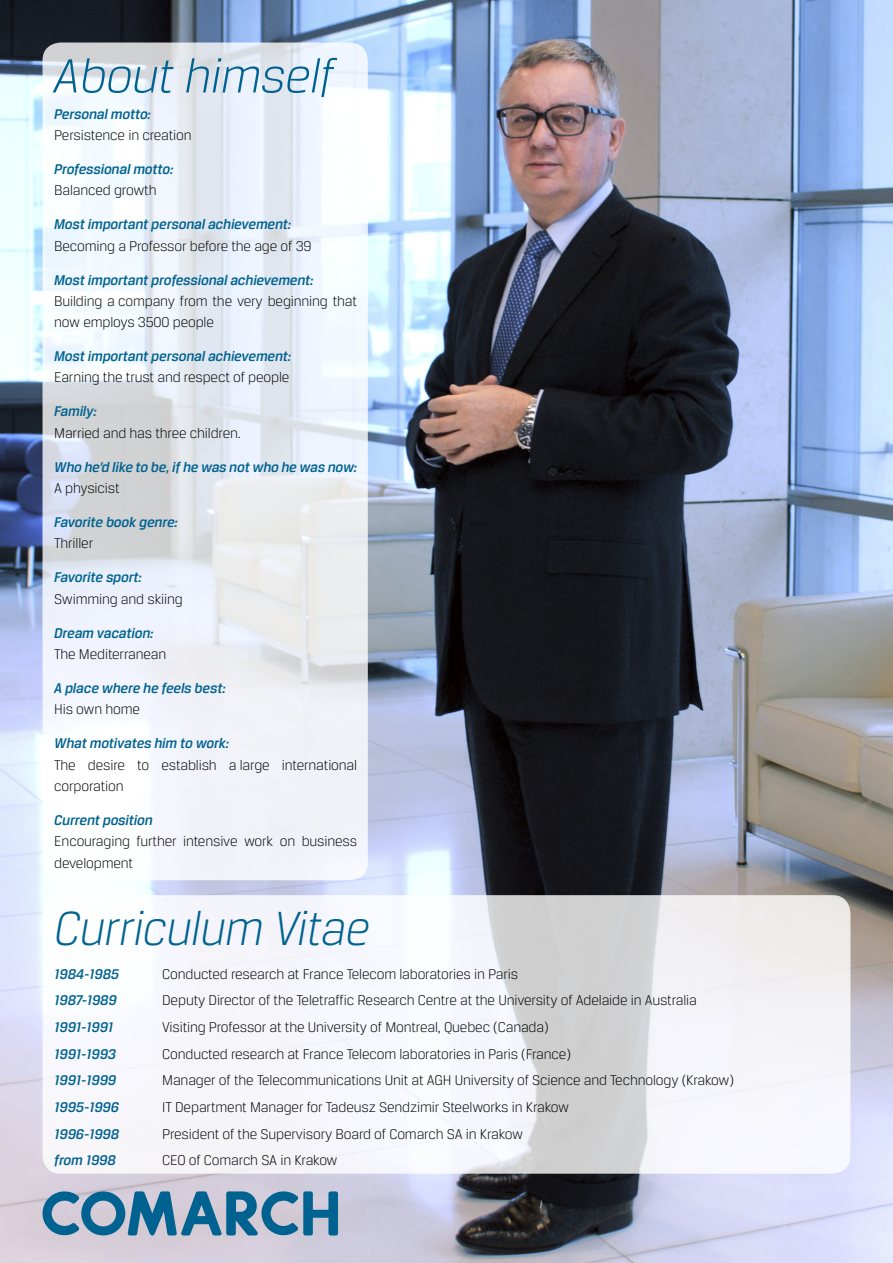
<style>
.page{position:relative;width:893px;height:1263px;background:#fff}
.page>*{position:absolute;margin:0;border:0;box-sizing:border-box;transform-origin:0 0}
.t1{font:italic 300 51px "Breuer Text";letter-spacing:-.01em;color:#006290;scale:.95 1}
.t2{font:italic 300 51px "Breuer Text";letter-spacing:-.01em;color:#006290}
.t3{font:300 15px/21.3px "Breuer Text";letter-spacing:-.01em;color:#000}
.blue{font:italic 500 15px "Breuer Text";letter-spacing:-.01em;color:#006290}
</style>
<div class="page">
<img style="left:0;top:0;width:893px;height:1263px">
<svg style="left:43px;top:895px;width:807px;height:279px;fill:#f5f6fb"></svg>
<svg style="left:43px;top:43px;width:325px;height:837px;fill:#eef2f9"></svg>
<svg style="left:42px;top:1191px;width:296px;height:45px;background:#6896b2"></svg>
<p class="t2" style="left:53px;top:49px;width:283px">About himself</p>
<p class="blue" style="left:54px;top:106px;width:98px">Personal motto:</p>
<p class="t3" style="left:54px;top:124px;width:139px">Persistence in creation</p>
<p class="blue" style="left:54px;top:161px;width:121px">Professional motto:</p>
<p class="t3" style="left:54px;top:180px;width:104px">Balanced growth</p>
<p class="blue" style="left:54px;top:216px;width:238px">Most important personal achievement:</p>
<p class="t3" style="left:54px;top:235px;width:259px">Becoming a Professor before the age of 39</p>
<p class="blue" style="left:54px;top:272px;width:261px">Most important professional achievement:</p>
<p class="t3" style="left:54px;top:290px;width:304px">Building a company from the very beginning that now employs 3500 people</p>
<p class="blue" style="left:54px;top:348px;width:238px">Most important personal achievement:</p>
<p class="t3" style="left:54px;top:367px;width:237px">Earning the trust and respect of people</p>
<p class="blue" style="left:54px;top:403px;width:44px">Family:</p>
<p class="t3" style="left:54px;top:422px;width:188px">Married and has three children.</p>
<p class="blue" style="left:54px;top:459px;width:304px">Who he’d like to be, if he was not who he was now:</p>
<p class="t3" style="left:54px;top:477px;width:67px">A physicist</p>
<p class="blue" style="left:54px;top:514px;width:125px">Favorite book genre:</p>
<p class="t3" style="left:54px;top:533px;width:41px">Thriller</p>
<p class="blue" style="left:54px;top:569px;width:89px">Favorite sport:</p>
<p class="t3" style="left:54px;top:588px;width:130px">Swimming and skiing</p>
<p class="blue" style="left:54px;top:625px;width:101px">Dream vacation:</p>
<p class="t3" style="left:54px;top:643px;width:114px">The Mediterranean</p>
<p class="blue" style="left:54px;top:680px;width:173px">A place where he feels best:</p>
<p class="t3" style="left:54px;top:699px;width:87px">His own home</p>
<p class="blue" style="left:54px;top:735px;width:177px">What motivates him to work:</p>
<p class="t3" style="left:54px;top:754px;width:304px">The desire to establish a large international corporation</p>
<p class="blue" style="left:54px;top:812px;width:100px">Current position</p>
<p class="t3" style="left:54px;top:831px;width:304px">Encouraging further intensive work on business development</p>
<p class="t1" style="left:54px;top:901px;width:334px">Curriculum Vitae</p>
<p class="blue" style="left:54px;top:966px;width:67px">1984-1985</p>
<p class="t3" style="left:162px;top:963px;width:357px">Conducted research at France Telecom laboratories in Paris</p>
<p class="blue" style="left:54px;top:992px;width:64px">1987-1989</p>
<p class="t3" style="left:162px;top:990px;width:536px">Deputy Director of the Teletraffic Research Centre at the University of Adelaide in Australia</p>
<p class="blue" style="left:54px;top:1019px;width:61px">1991-1991</p>
<p class="t3" style="left:162px;top:1016px;width:388px">Visiting Professor at the University of Montreal, Quebec (Canada)</p>
<p class="blue" style="left:54px;top:1046px;width:63px">1991-1993</p>
<p class="t3" style="left:162px;top:1043px;width:410px">Conducted research at France Telecom laboratories in Paris (France)</p>
<p class="blue" style="left:54px;top:1072px;width:63px">1991-1999</p>
<p class="t3" style="left:162px;top:1070px;width:573px">Manager of the Telecommunications Unit at AGH University of Science and Technology (Krakow)</p>
<p class="blue" style="left:54px;top:1099px;width:66px">1995-1996</p>
<p class="t3" style="left:162px;top:1096px;width:408px">IT Department Manager for Tadeusz Sendzimir Steelworks in Krakow</p>
<p class="blue" style="left:54px;top:1125px;width:66px">1996-1998</p>
<p class="t3" style="left:162px;top:1123px;width:362px">President of the Supervisory Board of Comarch SA in Krakow</p>
<p class="blue" style="left:54px;top:1152px;width:63px">from 1998</p>
<p class="t3" style="left:162px;top:1149px;width:177px">CEO of Comarch SA in Krakow</p>
</div>
